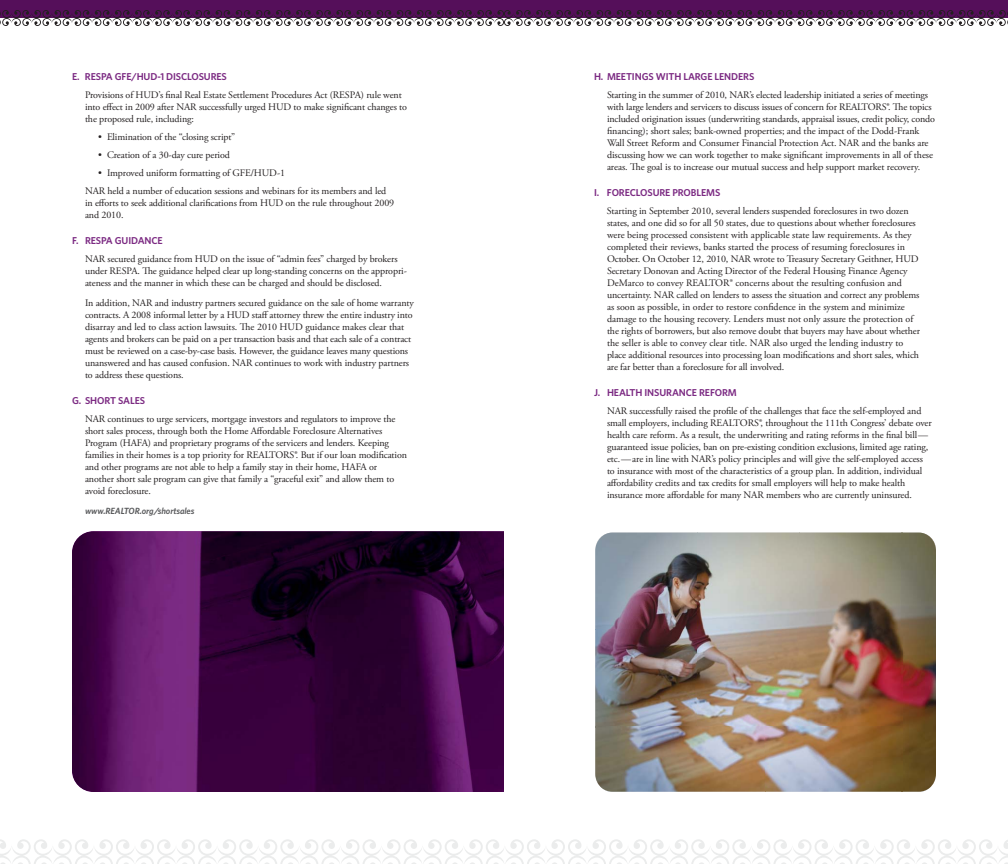
<style>
.page{position:relative;width:1008px;height:864px;background:#fff}
.page>*{position:absolute;margin:0;border:0;box-sizing:border-box;transform-origin:0 0}
.t1{font:10px/12px "Adobe Garamond Pro";letter-spacing:-.01em;color:#231f20}
.t2{font:600 10px "Whitney HTF";letter-spacing:-.01em;color:#7c2b83}
.t3{font:italic 600 9px "Whitney HTF";letter-spacing:-.01em;color:#58595b}
</style>
<div class="page">
<div style="left:0;top:0;width:1008px;height:18px;background:#550f5a"></div>
<svg style="left:0;top:10px;width:1008px;height:16px"></svg>
<svg style="left:0;top:839px;width:1008px;height:25px"></svg>
<img style="left:72px;top:531px;width:432px;height:261px">
<img style="left:595px;top:533px;width:341px;height:259px">
<p class="t2" style="left:72px;top:73px;width:156px">E. RESPA GFE/HUD-1 DISCLOSURES</p>
<p class="t1" style="left:85px;top:90px;width:324px">Provisions of HUD’s final Real Estate Settlement Procedures Act (RESPA) rule went into effect in 2009 after NAR successfully urged HUD to make significant changes to the proposed rule, including:</p>
<p class="t1" style="left:98px;top:132px;width:139px">• Elimination of the “closing script”</p>
<p class="t1" style="left:98px;top:150px;width:133px">• Creation of a 30-day cure period</p>
<p class="t1" style="left:85px;top:165px;width:303px;line-height:18px;text-indent:13px">• Improved uniform formatting of GFE/HUD-1<br>NAR held a number of education sessions and webinars for its members and led</p>
<p class="t1" style="left:85px;top:198px;width:311px">in efforts to seek additional clarifications from HUD on the rule throughout 2009 and 2010.</p>
<p class="t2" style="left:72px;top:237px;width:92px">F. RESPA GUIDANCE</p>
<p class="t1" style="left:85px;top:254px;width:323px">NAR secured guidance from HUD on the issue of “admin fees” charged by brokers under RESPA. The guidance helped clear up long-standing concerns on the appropri&shy;ateness and the manner in which these can be charged and should be disclosed.</p>
<p class="t1" style="left:85px;top:298px;width:330px">In addition, NAR and industry partners secured guidance on the sale of home warranty contracts. A 2008 informal letter by a HUD staff attorney threw the entire industry into disarray and led to class action lawsuits. The 2010 HUD guidance makes clear that agents and brokers can be paid on a per transaction basis and that each sale of a contract must be reviewed on a case-by-case basis. However, the guidance leaves many questions unanswered and has caused confusion. NAR continues to work with industry partners to address these questions.</p>
<p class="t2" style="left:72px;top:397px;width:75px">G. SHORT SALES</p>
<p class="t1" style="left:85px;top:414px;width:324px">NAR continues to urge servicers, mortgage investors and regulators to improve the short sales process, through both the Home Affordable Foreclosure Alternatives Program (HAFA) and proprietary programs of the servicers and lenders. Keeping families in their homes is a top priority for REALTORS®. But if our loan modification and other programs are not able to help a family stay in their home, HAFA or another short sale program can give that family a “graceful exit” and allow them to avoid foreclosure.</p>
<p class="t3" style="left:85px;top:508px;width:111px">www.REALTOR.org/shortsales</p>
<p class="t2" style="left:594px;top:73px;width:162px">H. MEETINGS WITH LARGE LENDERS</p>
<p class="t1" style="left:607px;top:90px;width:330px">Starting in the summer of 2010, NAR’s elected leadership initiated a series of meetings with large lenders and servicers to discuss issues of concern for REALTORS®. The topics included origination issues (underwriting standards, appraisal issues, credit policy, condo financing); short sales; bank-owned properties; and the impact of the Dodd-Frank Wall Street Reform and Consumer Financial Protection Act. NAR and the banks are discussing how we can work together to make significant improvements in all of these areas. The goal is to increase our mutual success and help support market recovery.</p>
<p class="t2" style="left:594px;top:189px;width:128px">I. FORECLOSURE PROBLEMS</p>
<p class="t1" style="left:607px;top:206px;width:315px">Starting in September 2010, several lenders suspended foreclosures in two dozen states, and one did so for all 50 states, due to questions about whether foreclosures were being processed consistent with applicable state law requirements. As they completed their reviews, banks started the process of resuming foreclosures in October. On October 12, 2010, NAR wrote to Treasury Secretary Geithner, HUD Secretary Donovan and Acting Director of the Federal Housing Finance Agency DeMarco to convey REALTOR® concerns about the resulting confusion and uncertainty. NAR called on lenders to assess the situation and correct any problems as soon as possible, in order to restore confidence in the system and minimize damage to the housing recovery. Lenders must not only assure the protection of the rights of borrowers, but also remove doubt that buyers may have about whether the seller is able to convey clear title. NAR also urged the lending industry to place additional resources into processing loan modifications and short sales, which are far better than a foreclosure for all involved.</p>
<p class="t2" style="left:594px;top:389px;width:144px">J. HEALTH INSURANCE REFORM</p>
<p class="t1" style="left:607px;top:406px;width:326px">NAR successfully raised the profile of the challenges that face the self-employed and small employers, including REALTORS®, throughout the 111th Congress’ debate over health care reform. As a result, the underwriting and rating reforms in the final bill — guaranteed issue policies, ban on pre-existing condition exclusions, limited age rating, etc. — are in line with NAR’s policy principles and will give the self-employed access to insurance with most of the characteristics of a group plan. In addition, individual affordability credits and tax credits for small employers will help to make health insurance more affordable for many NAR members who are currently uninsured.</p>
</div>
